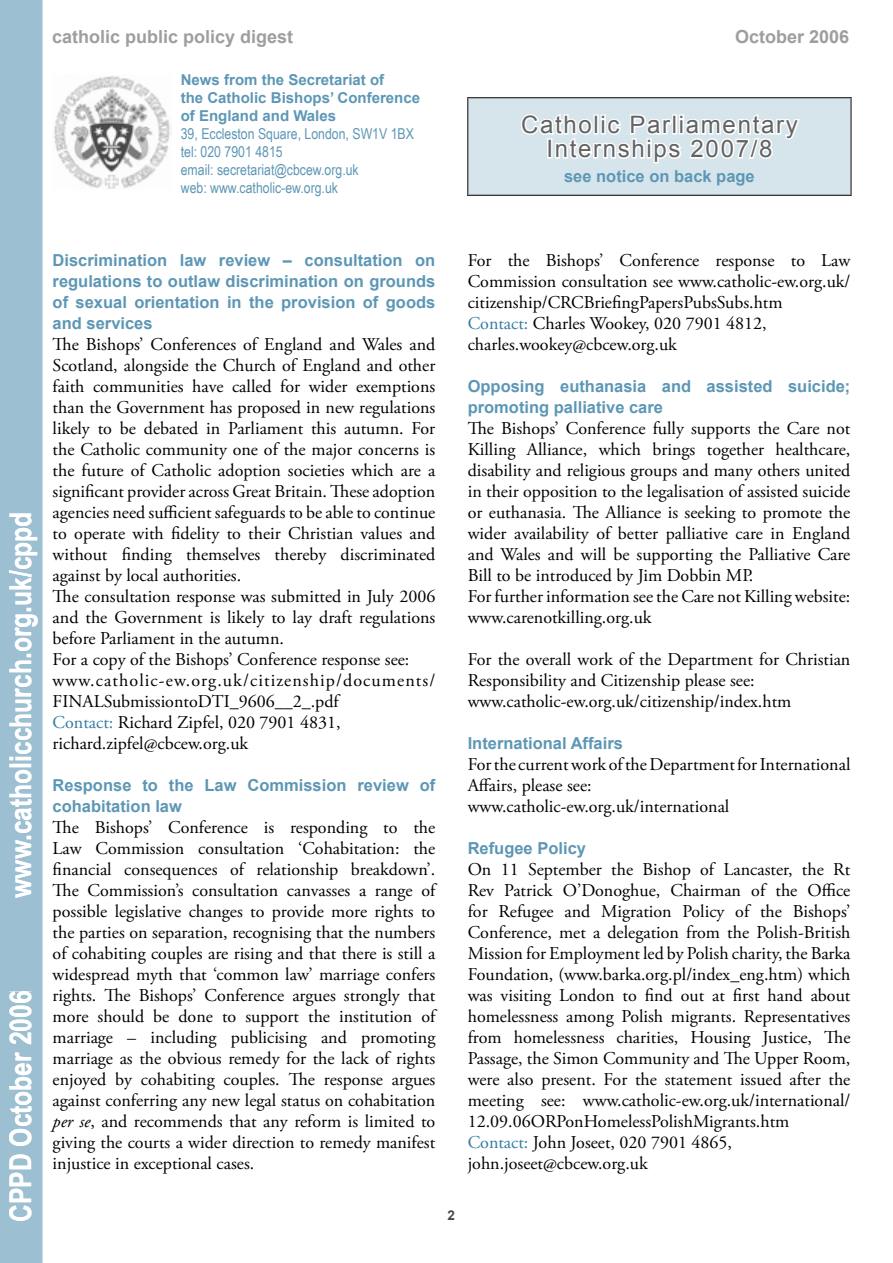
<style>
.page{position:relative;width:893px;height:1263px;background:#fff}
.page>*{position:absolute;margin:0;border:0;box-sizing:border-box;transform-origin:0 0}
.t1{font:700 30px "Arial Narrow";color:#fff}
.t2{font:24px/24px "Arial";letter-spacing:.07em;color:#636363;text-align:center}
.t3{font:18px/21px "Adobe Garamond Pro";color:#000}
.t4{font:700 18px "Arial";color:#9e9e9f}
.t5{font:700 16.5px/21px "Arial";color:#5d97b5}
.t6{font:15px/18px "Arial Narrow";color:#5d97b5}
.t7{font:700 15px/18px "Arial";color:#5d97b5}
.t8{font:700 13.5px "Arial";color:#474848}
.s1{color:#347da2}
.s2{font-style:italic}
</style>
<div class="page">
<div style="left:0;top:0;width:43px;height:1263px;background:#9cc0d2"></div>
<div style="left:9px;top:1153px;width:22px;height:67px;background:#9cc0d2"></div>
<div style="left:9px;top:991px;width:22px;height:154px;background:#9cc0d2"></div>
<div style="left:9px;top:513px;width:28px;height:478px;background:#9cc0d2"></div>
<img style="left:54px;top:76px;width:117px;height:113px">
<svg style="left:467px;top:97px;width:384px;height:99px"></svg>
<p class="t4" style="left:52px;top:25px;width:243px">catholic public policy digest</p>
<p class="t4" style="left:735px;top:25px;width:116px">October 2006</p>
<p class="t7" style="left:181px;top:72px;width:241px">News from the Secretariat of<br>the Catholic Bishops’ Conference of England and Wales</p>
<p class="t6" style="left:181px;top:124px;width:235px">39, Eccleston Square, London, SW1V 1BX tel: 020 7901 4815<br>email: secretariat@cbcew.org.uk<br>web: www.catholic-ew.org.uk</p>
<h2 class="t2" style="left:521px;top:113px;width:278px">Catholic Parliamentary<br>Internships 2007/8</h2>
<p class="t5" style="left:564px;top:166px;width:192px">see notice on back page</p>
<h1 class="t1" style="left:-2px;top:898px;width:388px;rotate:-90deg">www.catholicchurch.org.uk/cppd</h1>
<h1 class="t1" style="left:-2px;top:1222px;width:233px;rotate:-90deg">CPPD October 2006</h1>
<p class="t5" style="left:53px;top:250px;width:384px;text-align:justify">Discrimination law review – consultation on regulations to outlaw discrimination on grounds of sexual orientation in the provision of goods and services</p>
<p class="t3" style="left:53px;top:334px;width:384px">The Bishops’ Conferences of England and Wales and Scotland, alongside the Church of England and other faith communities have called for wider exemptions than the Government has proposed in new regulations likely to be debated in Parliament this autumn. For the Catholic community one of the major concerns is the future of Catholic adoption societies which are a significant provider across Great Britain. These adoption agencies need sufficient safeguards to be able to continue to operate with fidelity to their Christian values and without finding themselves thereby discriminated against by local authorities.<br>The consultation response was submitted in July 2006 and the Government is likely to lay draft regulations before Parliament in the autumn.<br>For a copy of the Bishops’ Conference response see: www.catholic-ew.org.uk/citizenship/documents/ FINALSubmissiontoDTI_9606__2_.pdf<br><span class="s1">Contact:</span> Richard Zipfel, 020 7901 4831, richard.zipfel@cbcew.org.uk</p>
<p class="t5" style="left:53px;top:775px;width:384px">Response to the Law Commission review of cohabitation law</p>
<p class="t3" style="left:53px;top:817px;width:384px;text-align:justify">The Bishops’ Conference is responding to the Law Commission consultation ‘Cohabitation: the financial consequences of relationship breakdown’.<br>The Commission’s consultation canvasses a range of possible legislative changes to provide more rights to the parties on separation, recognising that the numbers of cohabiting couples are rising and that there is still a widespread myth that ‘common law’ marriage confers rights. The Bishops’ Conference argues strongly that more should be done to support the institution of marriage – including publicising and promoting marriage as the obvious remedy for the lack of rights enjoyed by cohabiting couples. The response argues against conferring any new legal status on cohabitation <span class="s2">per se</span>, and recommends that any reform is limited to giving the courts a wider direction to remedy manifest injustice in exceptional cases.</p>
<p class="t3" style="left:468px;top:250px;width:384px">For the Bishops’ Conference response to Law Commission consultation see www.catholic-ew.org.uk/ citizenship/CRCBriefingPapersPubsSubs.htm<br><span class="s1">Contact:</span> Charles Wookey, 020 7901 4812, charles.wookey@cbcew.org.uk</p>
<p class="t5" style="left:468px;top:376px;width:384px">Opposing euthanasia and assisted suicide; promoting palliative care</p>
<p class="t3" style="left:468px;top:418px;width:384px">The Bishops’ Conference fully supports the Care not Killing Alliance, which brings together healthcare, disability and religious groups and many others united in their opposition to the legalisation of assisted suicide or euthanasia. The Alliance is seeking to promote the wider availability of better palliative care in England and Wales and will be supporting the Palliative Care Bill to be introduced by Jim Dobbin MP.<br>For further information see the Care not Killing website: www.carenotkilling.org.uk</p>
<p class="t3" style="left:468px;top:649px;width:384px">For the overall work of the Department for Christian<br>Responsibility and Citizenship please see: www.catholic-ew.org.uk/citizenship/index.htm</p>
<p class="t5" style="left:468px;top:733px;width:157px">International Affairs</p>
<p class="t3" style="left:468px;top:754px;width:384px">For the current work of the Department for International<br>Affairs, please see: www.catholic-ew.org.uk/international</p>
<p class="t5" style="left:468px;top:838px;width:120px">Refugee Policy</p>
<p class="t3" style="left:468px;top:859px;width:384px">On 11 September the Bishop of Lancaster, the Rt Rev Patrick O’Donoghue, Chairman of the Office for Refugee and Migration Policy of the Bishops’ Conference, met a delegation from the Polish-British Mission for Employment led by Polish charity, the Barka Foundation, (www.barka.org.pl/index_eng.htm) which was visiting London to find out at first hand about homelessness among Polish migrants. Representatives from homelessness charities, Housing Justice, The Passage, the Simon Community and The Upper Room, were also present. For the statement issued after the meeting see: www.catholic-ew.org.uk/international/ 12.09.06ORPonHomelessPolishMigrants.htm <span class="s1">Contact:</span> John Joseet, 020 7901 4865, john.joseet@cbcew.org.uk</p>
<p class="t8" style="left:447px;top:1206px;width:9px">2</p>
</div>
